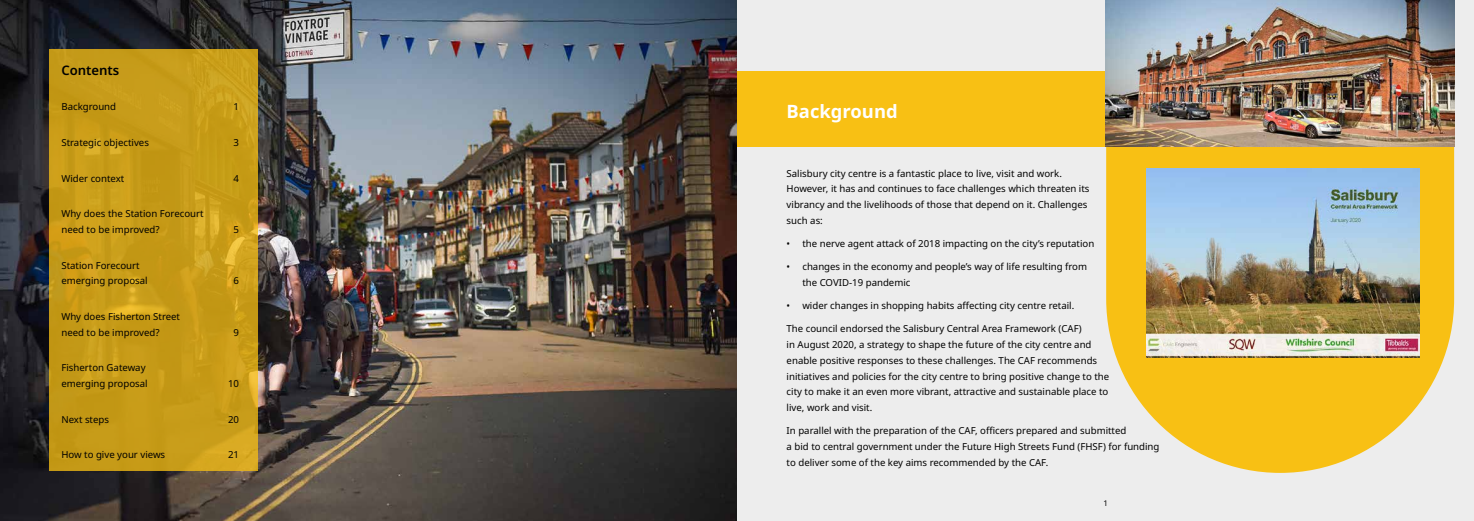
<style>
.page{position:relative;width:1474px;height:521px;background:#fff}
.page>*{position:absolute;margin:0;border:0;box-sizing:border-box;transform-origin:0 0}
.t1{font:700 18.38px "Noto Sans";color:#fff}
.t2{font:600 13.12px "Noto Sans";color:#000}
.t3{font:9.62px/15.8px "Noto Sans";color:#000}
.t4{font:7.88px "Noto Sans";color:#000}
</style>
<div class="page">
<div style="left:724px;top:0;width:749px;height:521px;background:#ededed"></div>
<div style="left:737px;top:71px;width:716px;height:75px;background:#f8c014"></div>
<svg style="left:1106px;top:146px;width:347px;height:327px;fill:#f8c014"></svg>
<img style="left:1146px;top:168px;width:273px;height:190px">
<img style="left:0;top:0;width:737px;height:521px">
<svg style="left:50px;top:50px;width:208px;height:421px;background:#c89c18"></svg>
<img style="left:1105px;top:0;width:348px;height:146px">
<h2 class="t2" style="left:61px;top:61px;width:59px">Contents</h2>
<p class="t3" style="left:61px;top:99px;width:56px">Background</p>
<p class="t3" style="left:234px;top:99px;width:7px">1</p>
<p class="t3" style="left:61px;top:135px;width:89px">Strategic objectives</p>
<p class="t3" style="left:234px;top:135px;width:7px">3</p>
<p class="t3" style="left:61px;top:170px;width:64px">Wider context</p>
<p class="t3" style="left:234px;top:170px;width:7px">4</p>
<p class="t3" style="left:61px;top:206px;width:144px">Why does the Station Forecourt need to be improved?</p>
<p class="t3" style="left:234px;top:222px;width:7px">5</p>
<p class="t3" style="left:61px;top:257px;width:88px">Station Forecourt emerging proposal</p>
<p class="t3" style="left:61px;top:309px;width:120px">Why does Fisherton Street need to be improved?</p>
<p class="t3" style="left:61px;top:360px;width:88px">Fisherton Gateway emerging proposal</p>
<p class="t3" style="left:234px;top:273px;width:7px">6</p>
<p class="t3" style="left:234px;top:324px;width:7px">9</p>
<p class="t3" style="left:228px;top:376px;width:13px">10</p>
<p class="t3" style="left:61px;top:411px;width:49px">Next steps</p>
<p class="t3" style="left:228px;top:411px;width:13px">20</p>
<p class="t3" style="left:61px;top:447px;width:105px">How to give your views</p>
<p class="t3" style="left:228px;top:447px;width:13px">21</p>
<h1 class="t1" style="left:786px;top:98px;width:113px">Background</h1>
<p class="t3" style="left:786px;top:165px;width:304px">Salisbury city centre is a fantastic place to live, visit and work.<br>However, it has and continues to face challenges which threaten its vibrancy and the livelihoods of those that depend on it. Challenges such as:</p>
<p class="t3" style="left:786px;top:236px;width:309px">• the nerve agent attack of 2018 impacting on the city’s reputation</p>
<p class="t3" style="left:802px;top:259px;width:286px;text-indent:-16px">• changes in the economy and people’s way of life resulting from the COVID-19 pandemic</p>
<p class="t3" style="left:786px;top:298px;width:289px">• wider changes in shopping habits affecting city centre retail.</p>
<p class="t3" style="left:786px;top:321px;width:324px">The council endorsed the Salisbury Central Area Framework (CAF)<br>in August 2020, a strategy to shape the future of the city centre and enable positive responses to these challenges. The CAF recommends initiatives and policies for the city centre to bring positive change to the city to make it an even more vibrant, attractive and sustainable place to live, work and visit.</p>
<p class="t3" style="left:786px;top:423px;width:374px">In parallel with the preparation of the CAF, officers prepared and submitted<br>a bid to central government under the Future High Streets Fund (FHSF) for funding to deliver some of the key aims recommended by the CAF.</p>
<p class="t4" style="left:1103px;top:497px;width:6px">1</p>
</div>
